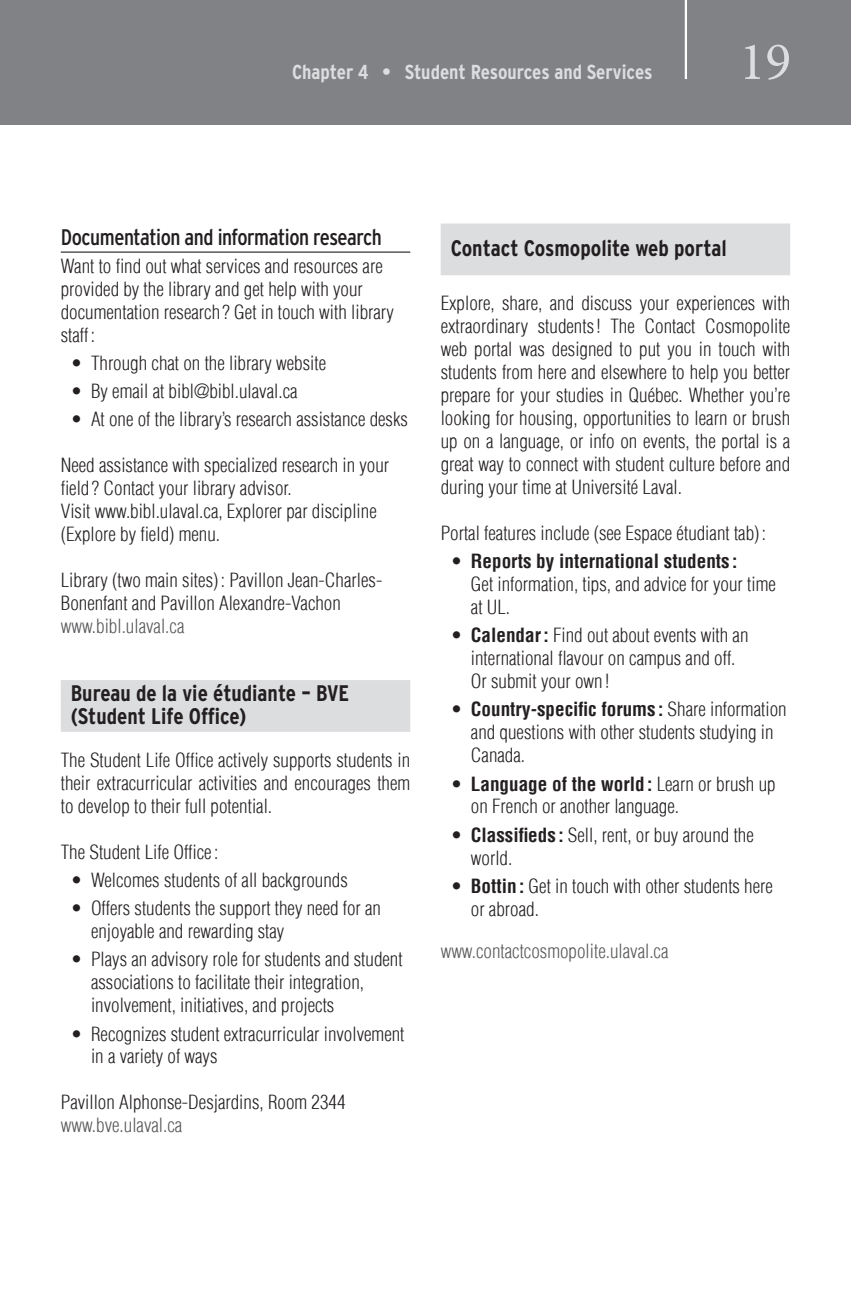
<style>
.page{position:relative;width:851px;height:1296px;background:#fff}
.page>*{position:absolute;margin:0;border:0;box-sizing:border-box;transform-origin:0 0}
.t1{font:54px "Minion Pro";color:#dcdddf}
.Titre_texte{font:700 condensed 22.5px/22.5px "Interstate";color:#231f20}
.Sous_titre_texte_nex{font:condensed 22.5px "Interstate";letter-spacing:-.02em;color:#231f20}
.t2{font:700 condensed 20.25px "Interstate";color:#dcdddf}
.Texte_courant{font:300 condensed 19.12px/22.9px "Helvetica LT";color:#231f20}
.Puces{font:300 condensed 19.12px/22.9px "Helvetica LT";color:#231f20}
.Adresse{font:300 condensed 19.12px "Helvetica LT";color:#57585a}
.Texte_courant-2{font:300 condensed 19.12px "Helvetica LT";color:#57585a}
.s1{color:#57585a}
.s2{font-weight:700}
</style>
<div class="page">
<div style="left:0;top:0;width:850px;height:125px;background:#808285"></div>
<hr style="left:684px;top:0;width:3px;height:79px;background:#fff">
<hr style="left:61px;top:252px;width:349px;height:1px;background:#231f20">
<div style="left:61px;top:680px;width:349px;height:52px;background:#dcdddf"></div>
<div style="left:440px;top:224px;width:350px;height:51px;background:#dcdddf"></div>
<p class="t2" style="left:292px;top:61px;width:362px">Chapter 4 • Student Resources and Services</p>
<h1 class="t1" style="left:739px;top:26px;width:53px">19</h1>
<p class="Sous_titre_texte_nex" style="left:61px;top:224px;width:323px">Documentation and information research</p>
<p class="Texte_courant" style="left:61px;top:254px;width:335px">Want to find out what services and resources are provided by the library and get help with your documentation research ? Get in touch with library staff :</p>
<p class="Puces" style="left:71px;top:351px;width:257px">• Through chat on the library website</p>
<p class="Puces" style="left:71px;top:380px;width:228px">• By email at bibl@bibl.ulaval.ca</p>
<p class="Puces" style="left:71px;top:408px;width:338px">• At one of the library’s research assistance desks</p>
<p class="Texte_courant" style="left:61px;top:454px;width:330px">Need assistance with specialized research in your field ? Contact your library advisor.</p>
<p class="Texte_courant" style="left:61px;top:500px;width:317px">Visit www.bibl.ulaval.ca, Explorer par discipline (Explore by field) menu.</p>
<p class="Texte_courant" style="left:61px;top:569px;width:323px">Library (two main sites): Pavillon Jean-Charles-<br>Bonenfant and Pavillon Alexandre-Vachon</p>
<p class="Texte_courant-2" style="left:61px;top:614px;width:125px">www.bibl.ulaval.ca</p>
<p class="Titre_texte" style="left:71px;top:682px;width:280px">Bureau de la vie étudiante – BVE (Student Life Office)</p>
<p class="Texte_courant" style="left:61px;top:749px;width:351px;text-align:justify">The Student Life Office actively supports students in their extracurricular activities and encourages them to develop to their full potential.</p>
<p class="Texte_courant" style="left:61px;top:840px;width:159px">The Student Life Office:</p>
<p class="Puces" style="left:71px;top:869px;width:278px">• Welcomes students of all backgrounds</p>
<p class="Puces" style="left:91px;top:897px;width:291px;text-indent:-20px">• Offers students the support they need for an enjoyable and rewarding stay</p>
<p class="Puces" style="left:91px;top:948px;width:313px;text-indent:-20px">• Plays an advisory role for students and student associations to facilitate their integration, involvement, initiatives, and projects</p>
<p class="Puces" style="left:91px;top:1022px;width:315px;text-indent:-20px">• Recognizes student extracurricular involvement in a variety of ways</p>
<p class="Texte_courant" style="left:61px;top:1091px;width:286px">Pavillon Alphonse-Desjardins, Room 2344 <span class="s1">www.bve.ulaval.ca</span></p>
<p class="Titre_texte" style="left:451px;top:237px;width:278px">Contact Cosmopolite web portal</p>
<p class="Texte_courant" style="left:440px;top:292px;width:351px;text-align:justify">Explore, share, and discuss your experiences with extraordinary students! The Contact Cosmopolite web portal was designed to put you in touch with students from here and elsewhere to help you better prepare for your studies in Québec. Whether you’re looking for housing, opportunities to learn or brush up on a language, or info on events, the portal is a great way to connect with student culture before and during your time at Université Laval.</p>
<p class="Texte_courant" style="left:440px;top:521px;width:327px">Portal features include (see Espace étudiant tab):</p>
<p class="Puces" style="left:471px;top:550px;width:306px;text-indent:-20px">• <span class="s2">Reports by international students :<br></span>Get information, tips, and advice for your time at UL.</p>
<p class="Puces" style="left:471px;top:624px;width:279px;text-indent:-20px">• <span class="s2">Calendar:</span> Find out about events with an international flavour on campus and off.<br>Or submit your own !</p>
<p class="Puces" style="left:471px;top:698px;width:317px;text-indent:-20px">• <span class="s2">Country-specific forums :</span> Share information and questions with other students studying in<br>Canada.</p>
<p class="Puces" style="left:471px;top:772px;width:306px;text-indent:-20px">• <span class="s2">Language of the world :</span> Learn or brush up on French or another language.</p>
<p class="Puces" style="left:471px;top:823px;width:284px;text-indent:-20px">• <span class="s2">Classifieds :</span> Sell, rent, or buy around the world.</p>
<p class="Puces" style="left:471px;top:874px;width:303px;text-indent:-20px">• <span class="s2">Bottin :</span> Get in touch with other students here or abroad.</p>
<p class="Adresse" style="left:440px;top:939px;width:229px">www.contactcosmopolite.ulaval.ca</p>
</div>
